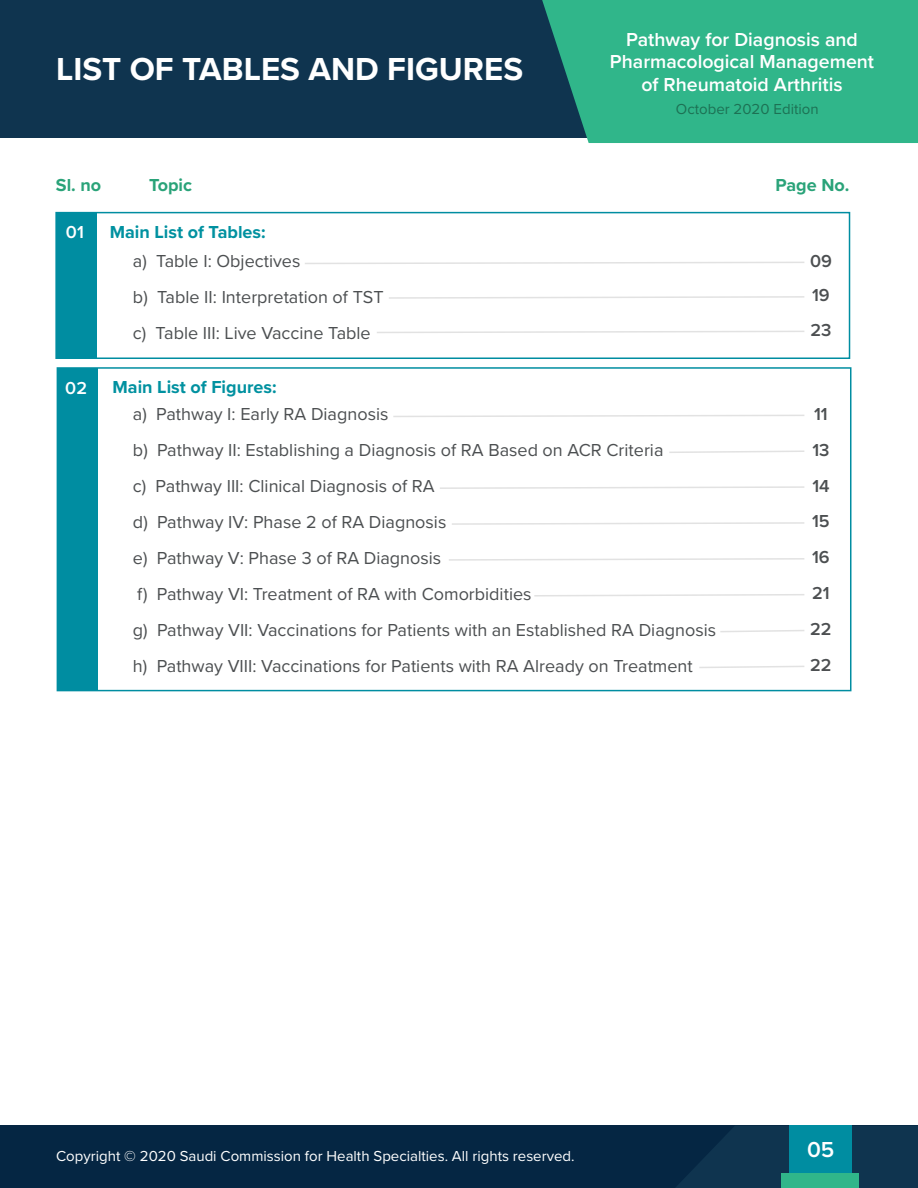
<style>
.page{position:relative;width:918px;height:1188px;background:#fff}
.page>*{position:absolute;margin:0;border:0;box-sizing:border-box;transform-origin:0 0}
.t1{font:700 33px "Proxima Nova";color:#fff}
.t2{font:600 22.5px "Proxima Nova";color:#fff}
.t3{font:600 19.5px/22.5px "Proxima Nova";color:#fff;text-align:center}
.t4{font:18px/36px "Proxima Nova";color:#4c4f51}
.t5{font:700 18px "Proxima Nova";color:#0091a0}
.t6{font:600 18px/35.8px "Proxima Nova";color:#4c4f51;text-align:justify}
.t7{font:700 18px "Proxima Nova";color:#2aa379}
.t8{font:600 18px "Proxima Nova";color:#fff}
.t9{font:15px "Proxima Nova";color:#fff}
.t10{font:15px "Proxima Nova";color:#1d7154}
</style>
<div class="page">
<div style="left:0;top:0;width:918px;height:137px;background:#0f344f"></div>
<div style="left:57px;top:367px;width:794px;height:324px;border:2px solid #008da1"></div>
<div style="left:57px;top:368px;width:41px;height:323px;background:#008da1"></div>
<div style="left:542px;top:0;width:376px;height:143px;background:#30b68a"></div>
<div style="left:55px;top:212px;width:795px;height:147px;border:2px solid #008da1"></div>
<div style="left:56px;top:213px;width:41px;height:145px;background:#008da1"></div>
<svg style="left:305px;top:261px;width:500px;height:3px"></svg>
<svg style="left:389px;top:296px;width:415px;height:3px"></svg>
<svg style="left:377px;top:330px;width:428px;height:3px"></svg>
<svg style="left:393px;top:414px;width:412px;height:3px"></svg>
<svg style="left:669px;top:450px;width:136px;height:3px"></svg>
<svg style="left:440px;top:486px;width:364px;height:3px"></svg>
<svg style="left:452px;top:522px;width:352px;height:3px"></svg>
<svg style="left:449px;top:558px;width:356px;height:3px"></svg>
<svg style="left:534px;top:594px;width:271px;height:3px"></svg>
<svg style="left:720px;top:630px;width:85px;height:3px"></svg>
<svg style="left:699px;top:665px;width:106px;height:3px"></svg>
<div style="left:0;top:1126px;width:918px;height:62px;background:#052643"></div>
<svg style="left:676px;top:1126px;width:242px;height:62px"></svg>
<div style="left:790px;top:1126px;width:62px;height:62px;background:#008da1"></div>
<div style="left:781px;top:1173px;width:78px;height:15px;background:#30b68a"></div>
<h1 class="t1" style="left:56px;top:44px;width:469px">LIST OF TABLES AND FIGURES</h1>
<p class="t3" style="left:610px;top:27px;width:266px">Pathway for Diagnosis and<br>Pharmacological Management of Rheumatoid Arthritis</p>
<p class="t10" style="left:676px;top:98px;width:144px">October 2020 Edition</p>
<p class="t7" style="left:149px;top:172px;width:45px">Topic</p>
<p class="t7" style="left:56px;top:172px;width:47px">Sl. no</p>
<p class="t7" style="left:776px;top:172px;width:75px">Page No.</p>
<p class="t8" style="left:66px;top:219px;width:19px">01</p>
<p class="t5" style="left:110px;top:219px;width:157px">Main List of Tables:</p>
<p class="t4" style="left:133px;top:242px;width:252px">a) Table I: Objectives<br>b) Table II: Interpretation of TST c) Table III: Live Vaccine Table</p>
<p class="t6" style="left:810px;top:243px;width:23px;line-height:34.5px">09<br>19<br>23</p>
<p class="t8" style="left:65px;top:375px;width:23px">02</p>
<p class="t5" style="left:113px;top:374px;width:166px">Main List of Figures:</p>
<p class="t4" style="left:133px;top:395px;width:585px">a) Pathway I: Early RA Diagnosis<br>b) Pathway II: Establishing a Diagnosis of RA Based on ACR Criteria<br>c) Pathway III: Clinical Diagnosis of RA<br>d) Pathway IV: Phase 2 of RA Diagnosis<br>e) Pathway V: Phase 3 of RA Diagnosis<br>f) Pathway VI: Treatment of RA with Comorbidities<br>g) Pathway VII: Vaccinations for Patients with an Established RA Diagnosis h) Pathway VIII: Vaccinations for Patients with RA Already on Treatment</p>
<p class="t6" style="left:810px;top:395px;width:23px;text-align:left">11<br>13<br>14<br>15<br>16<br>21<br>22<br>22</p>
<p class="t9" style="left:56px;top:1145px;width:520px">Copyright © 2020 Saudi Commission for Health Specialties. All rights reserved.</p>
<p class="t2" style="left:807px;top:1132px;width:29px">05</p>
</div>
